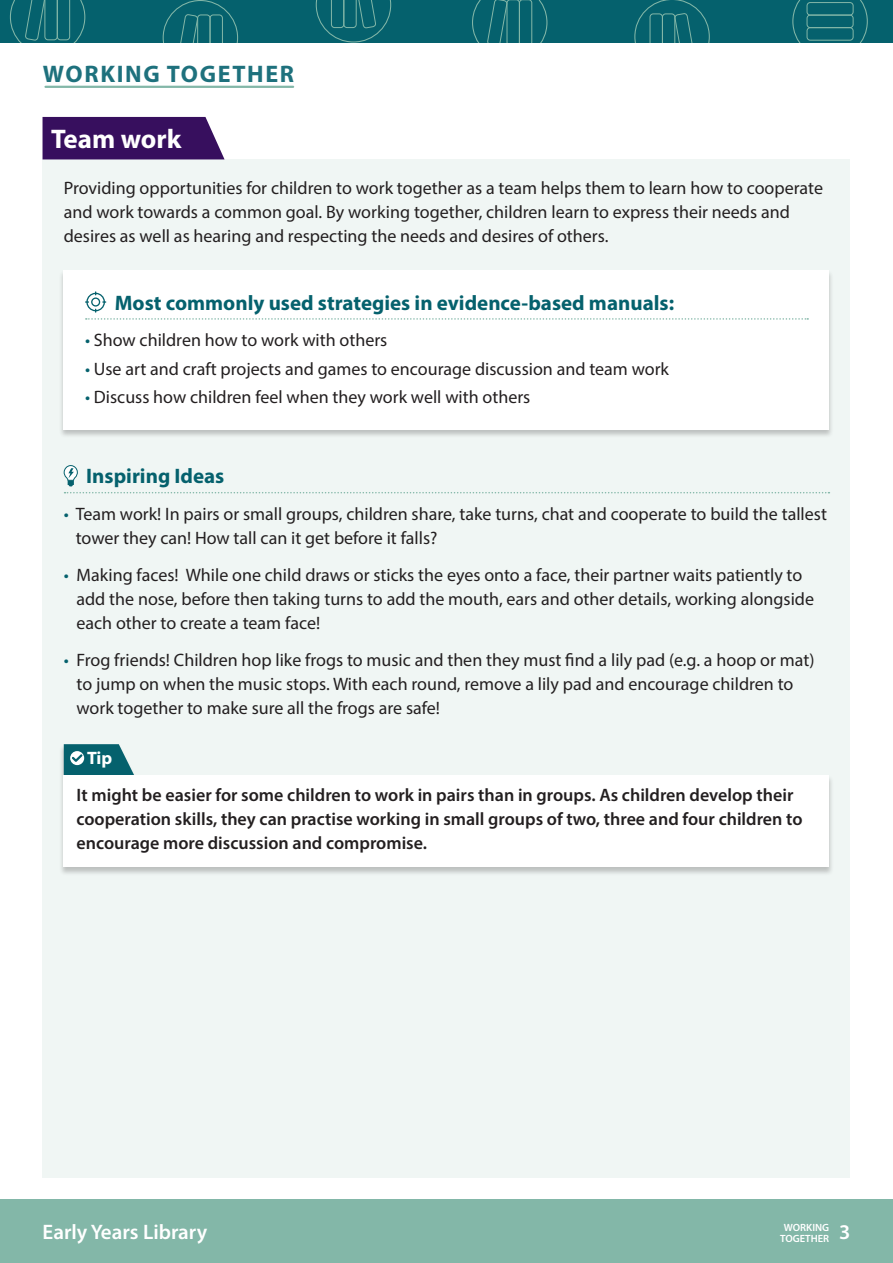
<style>
.page{position:relative;width:893px;height:1263px;background:#fff}
.page>*{position:absolute;margin:0;border:0;box-sizing:border-box;transform-origin:0 0}
.t1{font:700 27px "Myriad Pro";color:#fff}
.t2{font:700 24px "Myriad Pro";letter-spacing:.07em;color:#1e717d}
.t3{font:700 21px "Myriad Pro";color:#05616d}
.t4{font:600 21px "Myriad Pro";color:#fff}
.t5{font:18px/24px "Myriad Pro";color:#231f20}
.t6{font:600 18px/24px "Myriad Pro";color:#231f20}
.t7{font:700 18px "Myriad Pro";color:#fff}
.t8{font:600 10.5px/11.2px "Myriad Pro";color:#fff;text-align:center}
.s1{color:#05616d}
</style>
<div class="page">
<div style="left:0;top:1199px;width:893px;height:64px;background:#83b7a8"></div>
<div style="left:0;top:0;width:893px;height:43px;background:#05616d"></div>
<svg style="left:792px;top:0;width:76px;height:43px"></svg>
<div style="left:807px;top:2px;width:47px;height:14px;border:1px solid #83b7a8;border-radius:3px"></div>
<div style="left:807px;top:15px;width:47px;height:13px;border:1px solid #83b7a8;border-radius:3px"></div>
<div style="left:807px;top:27px;width:47px;height:14px;border:1px solid #83b7a8;border-radius:3px"></div>
<svg style="left:472px;top:0;width:75px;height:43px"></svg>
<svg style="left:316px;top:0;width:75px;height:43px"></svg>
<svg style="left:634px;top:0;width:76px;height:43px"></svg>
<svg style="left:10px;top:0;width:75px;height:43px"></svg>
<svg style="left:163px;top:0;width:75px;height:43px"></svg>
<div style="left:43px;top:159px;width:807px;height:1019px;background:#f0f6f4"></div>
<svg style="left:65px;top:492px;width:764px;height:1px"></svg>
<div style="left:59px;top:270px;width:775px;height:169px;background:#231f20;opacity:.25"></div>
<div style="left:64px;top:270px;width:765px;height:160px;background:#fff"></div>
<svg style="left:85px;top:291px;width:723px;height:29px"></svg>
<svg style="left:63px;top:465px;width:15px;height:21px"></svg>
<div style="left:59px;top:744px;width:775px;height:132px;background:#231f20;opacity:.25"></div>
<svg style="left:64px;top:744px;width:70px;height:31px;background:#2d7a84"></svg>
<div style="left:64px;top:775px;width:765px;height:92px;background:#fff"></div>
<div style="left:43px;top:117px;width:182px;height:42px;background:#370f5e"></div>
<hr style="left:46px;top:86px;width:247px;height:2px;background:#83b7a8">
<p class="t2" style="left:43px;top:58px;width:253px">WORKING TOGETHER</p>
<p class="t1" style="left:51px;top:121px;width:132px">Team work</p>
<p class="t5" style="left:64px;top:176px;width:761px">Providing opportunities for children to work together as a team helps them to learn how to cooperate and work towards a common goal. By working together, children learn to express their needs and desires as well as hearing and respecting the needs and desires of others.</p>
<p class="t3" style="left:115px;top:289px;width:561px">Most commonly used strategies in evidence-based manuals:</p>
<p class="t5" style="left:85px;top:328px;width:304px"><span class="s1">•</span> Show children how to work with others</p>
<p class="t5" style="left:85px;top:356px;width:585px"><span class="s1">•</span> Use art and craft projects and games to encourage discussion and team work</p>
<p class="t5" style="left:85px;top:385px;width:447px"><span class="s1">•</span> Discuss how children feel when they work well with others</p>
<p class="t3" style="left:86px;top:463px;width:140px">Inspiring Ideas</p>
<p class="t5" style="left:76px;top:502px;width:753px;text-indent:-12px"><span class="s1">•</span> Team work! In pairs or small groups, children share, take turns, chat and cooperate to build the tallest tower they can! How tall can it get before it falls?</p>
<p class="t5" style="left:76px;top:563px;width:739px;text-indent:-13px"><span class="s1">•</span> Making faces! While one child draws or sticks the eyes onto a face, their partner waits patiently to add the nose, before then taking turns to add the mouth, ears and other details, working alongside each other to create a team face!</p>
<p class="t5" style="left:76px;top:647px;width:740px;text-indent:-13px"><span class="s1">•</span> Frog friends! Children hop like frogs to music and then they must find a lily pad (e.g. a hoop or mat) to jump on when the music stops. With each round, remove a lily pad and encourage children to work together to make sure all the frogs are safe!</p>
<p class="t7" style="left:87px;top:746px;width:27px">Tip</p>
<p class="t6" style="left:77px;top:782px;width:728px">It might be easier for some children to work in pairs than in groups. As children develop their cooperation skills, they can practise working in small groups of two, three and four children to encourage more discussion and compromise.</p>
<p class="t8" style="left:780px;top:1222px;width:51px">WORKING<br>TOGETHER</p>
<p class="t4" style="left:43px;top:1218px;width:166px">Early Years Library</p>
<p class="t4" style="left:839px;top:1218px;width:13px">3</p>
</div>
